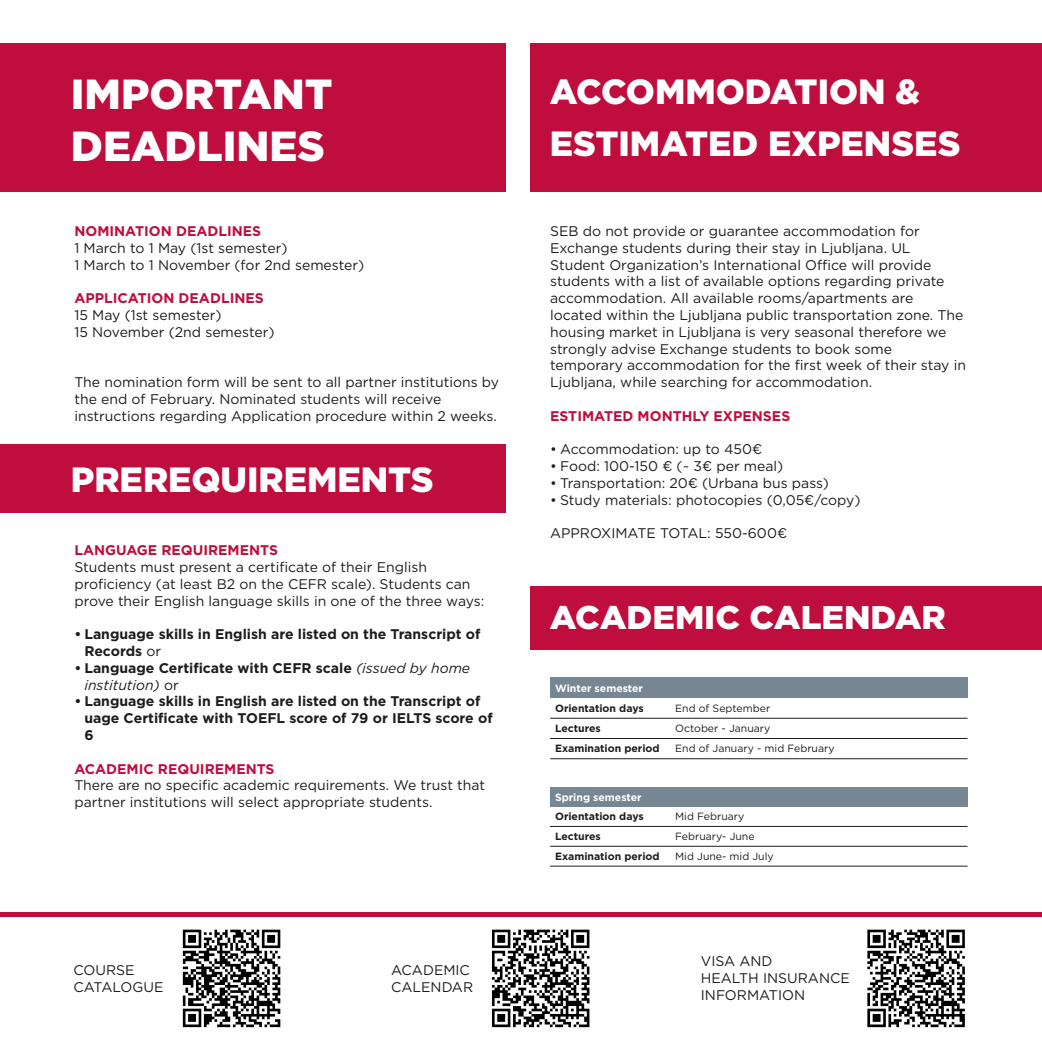
<style>
.page{position:relative;width:1042px;height:1042px;background:#fff}
.page>*{position:absolute;margin:0;border:0;box-sizing:border-box;transform-origin:0 0}
.t1{font:900 42px/52px "Gotham";color:#fff}
.t2{font:900 35px/52px "Gotham";color:#fff}
.t3{font:900 32.73px "Gotham";color:#fff}
.t4{font:14px/16.8px "Gotham";color:#1d1d1b}
.t5{font:700 14px/16.8px "Gotham";color:#1d1d1b}
.t6{font:700 14px "Gotham";color:#bf0d3e}
.t7{font:10.5px "Gotham";color:#1d1d1b}
.t8{font:700 10.5px "Gotham";color:#1d1d1b}
.t9{font:700 10.5px "Gotham";color:#fff}
.s1{font-weight:400}
.s2{font-weight:400;font-style:italic}
</style>
<div class="page">
<div style="left:0;top:444px;width:505px;height:68px;background:#bf0d3e"></div>
<div style="left:530px;top:586px;width:512px;height:64px;background:#bf0d3e"></div>
<div style="left:550px;top:678px;width:417px;height:20px;background:#768692"></div>
<hr style="left:550px;top:718px;width:417px;height:1px;background:#1d1d1b">
<hr style="left:550px;top:738px;width:417px;height:1px;background:#1d1d1b">
<hr style="left:550px;top:758px;width:417px;height:1px;background:#1d1d1b">
<div style="left:550px;top:787px;width:417px;height:19px;background:#768692"></div>
<hr style="left:550px;top:826px;width:417px;height:1px;background:#1d1d1b">
<hr style="left:550px;top:846px;width:417px;height:1px;background:#1d1d1b">
<hr style="left:550px;top:866px;width:417px;height:1px;background:#1d1d1b">
<div style="left:0;top:44px;width:505px;height:148px;background:#bf0d3e"></div>
<div style="left:530px;top:44px;width:512px;height:148px;background:#bf0d3e"></div>
<div style="left:0;top:912px;width:1042px;height:5px;background:#bf0d3e"></div>
<svg style="left:182px;top:929px;width:99px;height:99px"></svg>
<svg style="left:183px;top:929px;width:97px;height:98px"></svg>
<svg style="left:492px;top:929px;width:98px;height:99px"></svg>
<svg style="left:492px;top:929px;width:97px;height:98px"></svg>
<svg style="left:867px;top:929px;width:98px;height:98px"></svg>
<h1 class="t1" style="left:71px;top:71px;width:263px">IMPORTANT<br>DEADLINES</h1>
<h2 class="t2" style="left:550px;top:68px;width:412px">ACCOMMODATION &amp;<br>ESTIMATED EXPENSES</h2>
<p class="t6" style="left:74px;top:225px;width:188px">NOMINATION DEADLINES</p>
<p class="t4" style="left:74px;top:240px;width:291px">1 March to 1 May (1st semester)<br>1 March to 1 November (for 2nd semester)</p>
<p class="t6" style="left:74px;top:292px;width:191px">APPLICATION DEADLINES</p>
<p class="t4" style="left:74px;top:307px;width:202px">15 May (1st semester)<br>15 November (2nd semester)</p>
<p class="t4" style="left:74px;top:374px;width:426px">The nomination form will be sent to all partner institutions by the end of February. Nominated students will receive instructions regarding Application procedure within 2 weeks.</p>
<h2 class="t2" style="left:71px;top:455px;width:364px">PREREQUIREMENTS</h2>
<p class="t6" style="left:74px;top:544px;width:205px">LANGUAGE REQUIREMENTS</p>
<p class="t4" style="left:74px;top:559px;width:411px">Students must present a certificate of their English proficiency (at least B2 on the CEFR scale). Students can prove their English language skills in one of the three ways:</p>
<p class="t5" style="left:84px;top:626px;width:398px;text-indent:-10px">• Language skills in English are listed on the Transcript of<br>Records <span class="s1">or</span></p>
<p class="t5" style="left:84px;top:660px;width:387px;text-indent:-10px">• Language Certificate with CEFR scale <span class="s2">(issued by home institution)</span> <span class="s1">or</span></p>
<p class="t5" style="left:84px;top:694px;width:410px;text-indent:-10px">• Language skills in English are listed on the Transcript of uage Certificate with TOEFL score of 79 or IELTS score of<br>6</p>
<p class="t6" style="left:74px;top:762px;width:202px">ACADEMIC REQUIREMENTS</p>
<p class="t4" style="left:74px;top:778px;width:412px">There are no specific academic requirements. We trust that partner institutions will select appropriate students.</p>
<p class="t4" style="left:550px;top:223px;width:417px">SEB do not provide or guarantee accommodation for Exchange students during their stay in Ljubljana. UL Student Organization’s International Office will provide students with a list of available options regarding private accommodation. All available rooms/apartments are located within the Ljubljana public transportation zone. The housing market in Ljubljana is very seasonal therefore we strongly advise Exchange students to book some temporary accommodation for the first week of their stay in Ljubljana, while searching for accommodation.</p>
<p class="t6" style="left:550px;top:409px;width:242px">ESTIMATED MONTHLY EXPENSES</p>
<p class="t4" style="left:550px;top:442px;width:213px">• Accommodation: up to 450€</p>
<p class="t4" style="left:550px;top:458px;width:235px">• Food: 100-150 € (~ 3€ per meal)</p>
<p class="t4" style="left:550px;top:475px;width:280px">• Transportation: 20€ (Urbana bus pass)</p>
<p class="t4" style="left:550px;top:492px;width:312px">• Study materials: photocopies (0,05€/copy)</p>
<p class="t4" style="left:550px;top:526px;width:238px">APPROXIMATE TOTAL: 550-600€</p>
<h3 class="t3" style="left:550px;top:603px;width:397px">ACADEMIC CALENDAR</h3>
<p class="t9" style="left:555px;top:683px;width:89px">Winter semester</p>
<p class="t8" style="left:555px;top:703px;width:90px">Orientation days</p>
<p class="t7" style="left:675px;top:703px;width:97px">End of September</p>
<p class="t8" style="left:555px;top:724px;width:47px">Lectures</p>
<p class="t7" style="left:675px;top:724px;width:97px">October - January</p>
<p class="t8" style="left:555px;top:744px;width:106px">Examination period</p>
<p class="t7" style="left:675px;top:744px;width:161px">End of January - mid February</p>
<p class="t9" style="left:555px;top:792px;width:88px">Spring semester</p>
<p class="t8" style="left:555px;top:812px;width:90px">Orientation days</p>
<p class="t7" style="left:675px;top:812px;width:71px">Mid February</p>
<p class="t8" style="left:555px;top:832px;width:47px">Lectures</p>
<p class="t7" style="left:675px;top:832px;width:81px">February- June</p>
<p class="t8" style="left:555px;top:851px;width:106px">Examination period</p>
<p class="t7" style="left:675px;top:851px;width:100px">Mid June- mid July</p>
<p class="t4" style="left:73px;top:962px;width:91px">COURSE<br>CATALOGUE</p>
<p class="t4" style="left:391px;top:962px;width:83px">ACADEMIC<br>CALENDAR</p>
<p class="t4" style="left:701px;top:954px;width:150px">VISA AND<br>HEALTH INSURANCE<br>INFORMATION</p>
</div>
